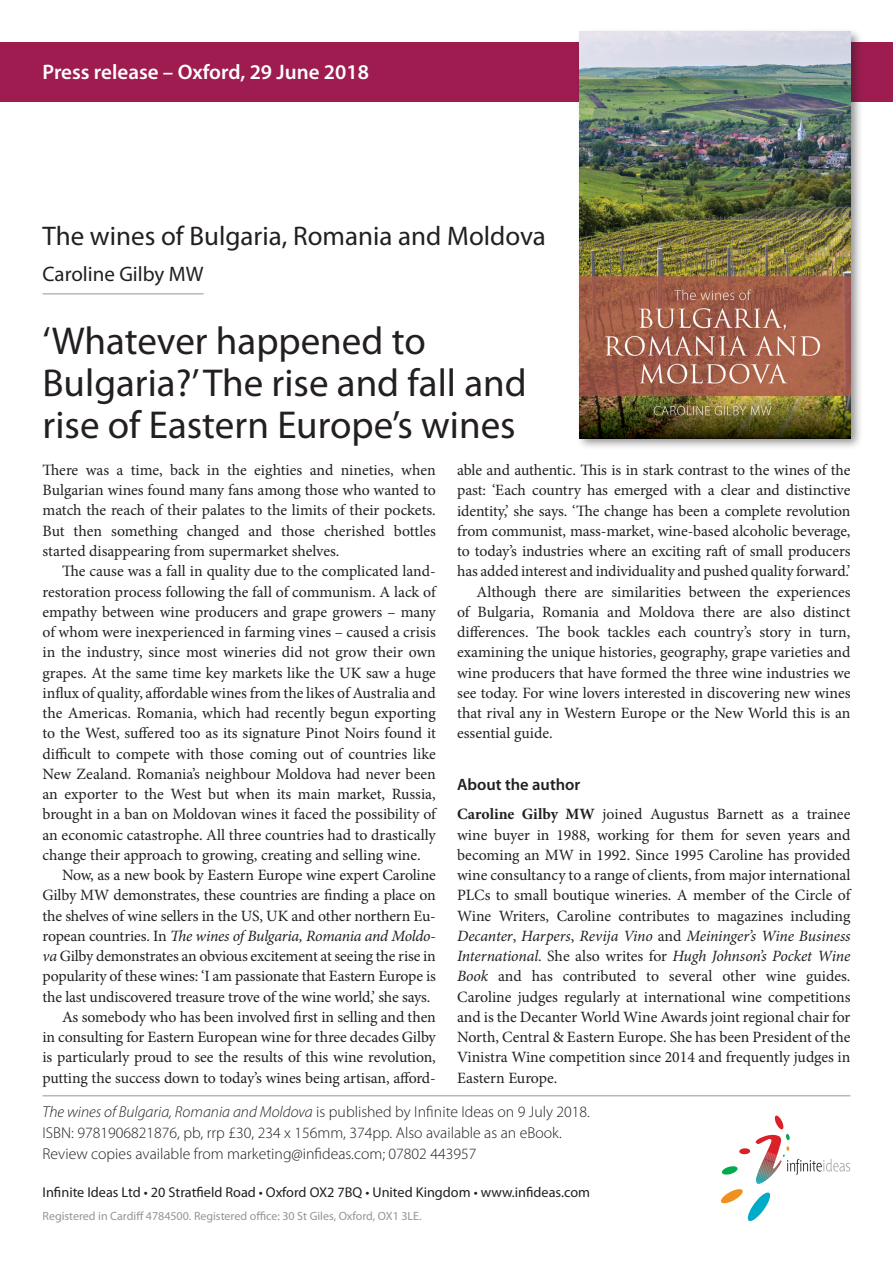
<style>
.page{position:relative;width:893px;height:1263px;background:#fff}
.page>*{position:absolute;margin:0;border:0;box-sizing:border-box;transform-origin:0 0}
.t1{font:39px/42px "Myriad Pro";color:#231f20}
.t2{font:27px "Myriad Pro";color:#231f20}
.t3{font:600 21px "Myriad Pro";color:#fff}
.t4{font:21px "Myriad Pro";color:#231f20}
.t5{font:600 16.5px "Myriad Pro";color:#231f20}
.t6{font:15.75px/20.2px "Minion Pro";letter-spacing:-.005em;color:#231f20;text-align:justify}
.t7{font:300 15.75px/21px "Myriad Pro";color:#231f20}
.t8{font:italic 15.75px "Minion Pro";letter-spacing:-.02em;color:#231f20}
.t9{font:14.25px "Myriad Pro";color:#231f20}
.t10{font:12px "Myriad Pro";color:#939598}
.s1{font-style:normal}
.s2{font-style:italic}
.s3{font-weight:700}
</style>
<div class="page">
<div style="left:0;top:43px;width:893px;height:59px;background:#9e1c50"></div>
<svg style="left:721px;top:1115px;width:129px;height:106px"></svg>
<div style="left:576px;top:28px;width:287px;height:423px;background:#231f20;opacity:.5"></div>
<img style="left:580px;top:32px;width:270px;height:406px">
<hr style="left:43px;top:293px;width:161px;height:1px;background:#939598">
<hr style="left:43px;top:1095px;width:807px;height:1px;background:#939598">
<h3 class="t3" style="left:43px;top:59px;width:328px">Press release – Oxford, 29 June 2018</h3>
<h2 class="t2" style="left:43px;top:219px;width:505px">The wines of Bulgaria, Romania and Moldova</h2>
<h3 class="t4" style="left:43px;top:261px;width:163px">Caroline Gilby MW</h3>
<h1 class="t1" style="left:43px;top:319px;width:486px">‘Whatever happened to<br>Bulgaria?’ The rise and fall and rise of Eastern Europe’s wines</h1>
<p class="t6" style="left:43px;top:460px;width:395px">There was a time, back in the eighties and nineties, when Bulgarian wines found many fans among those who wanted to match the reach of their palates to the limits of their pockets.<br>But then something changed and those cherished bottles started disappearing from supermarket shelves.</p>
<p class="t6" style="left:62px;top:561px;width:375px">The cause was a fall in quality due to the complicated land-</p>
<p class="t6" style="left:43px;top:581px;width:395px">restoration process following the fall of communism. A lack of</p>
<p class="t6" style="left:43px;top:602px;width:395px">empathy between wine producers and grape growers – many</p>
<p class="t6" style="left:43px;top:622px;width:395px">of whom were inexperienced in farming vines – caused a crisis</p>
<p class="t6" style="left:43px;top:642px;width:395px">in the industry, since most wineries did not grow their own</p>
<p class="t6" style="left:43px;top:662px;width:395px">grapes. At the same time key markets like the UK saw a huge</p>
<p class="t6" style="left:43px;top:683px;width:395px">influx of quality, affordable wines from the likes of Australia and</p>
<p class="t6" style="left:43px;top:703px;width:395px">the Americas. Romania, which had recently begun exporting</p>
<p class="t6" style="left:43px;top:723px;width:395px">to the West, suffered too as its signature Pinot Noirs found it</p>
<p class="t6" style="left:43px;top:743px;width:395px">difficult to compete with those coming out of countries like</p>
<p class="t6" style="left:43px;top:764px;width:395px">New Zealand. Romania’s neighbour Moldova had never been</p>
<p class="t6" style="left:43px;top:784px;width:395px">an exporter to the West but when its main market, Russia,</p>
<p class="t6" style="left:43px;top:804px;width:395px">brought in a ban on Moldovan wines it faced the possibility of</p>
<p class="t6" style="left:43px;top:824px;width:395px">an economic catastrophe. All three countries had to drastically</p>
<p class="t6" style="left:43px;top:845px;width:380px">change their approach to growing, creating and selling wine.</p>
<p class="t6" style="left:62px;top:865px;width:375px">Now, as a new book by Eastern Europe wine expert Caroline</p>
<p class="t6" style="left:43px;top:885px;width:395px">Gilby MW demonstrates, these countries are finding a place on</p>
<p class="t6" style="left:43px;top:905px;width:395px">the shelves of wine sellers in the US, UK and other northern Eu-</p>
<p class="t8" style="left:43px;top:925px;width:395px"><span class="s1">ropean countries. In</span> The wines of Bulgaria, Romania and Moldo-</p>
<p class="t6" style="left:43px;top:946px;width:395px"><span class="s2">va</span> Gilby demonstrates an obvious excitement at seeing the rise in</p>
<p class="t6" style="left:43px;top:966px;width:395px">popularity of these wines: ‘I am passionate that Eastern Europe is</p>
<p class="t6" style="left:43px;top:986px;width:389px">the last undiscovered treasure trove of the wine world,’ she says.</p>
<p class="t6" style="left:62px;top:1007px;width:375px">As somebody who has been involved first in selling and then</p>
<p class="t6" style="left:43px;top:1027px;width:395px">in consulting for Eastern European wine for three decades Gilby</p>
<p class="t6" style="left:43px;top:1047px;width:395px">is particularly proud to see the results of this wine revolution,</p>
<p class="t6" style="left:43px;top:1067px;width:395px">putting the success down to today’s wines being artisan, afford-</p>
<p class="t6" style="left:457px;top:460px;width:395px">able and authentic. This is in stark contrast to the wines of the</p>
<p class="t6" style="left:457px;top:480px;width:395px">past: ‘Each country has emerged with a clear and distinctive</p>
<p class="t6" style="left:457px;top:500px;width:395px">identity,’ she says. ‘The change has been a complete revolution</p>
<p class="t6" style="left:457px;top:521px;width:395px">from communist, mass-market, wine-based alcoholic beverage,</p>
<p class="t6" style="left:457px;top:541px;width:395px">to today’s industries where an exciting raft of small producers</p>
<p class="t6" style="left:457px;top:561px;width:395px">has added interest and individuality and pushed quality forward.’</p>
<p class="t6" style="left:477px;top:582px;width:375px">Although there are similarities between the experiences</p>
<p class="t6" style="left:457px;top:602px;width:395px">of Bulgaria, Romania and Moldova there are also distinct</p>
<p class="t6" style="left:457px;top:622px;width:395px">differences. The book tackles each country’s story in turn,</p>
<p class="t6" style="left:457px;top:642px;width:395px">examining the unique histories, geography, grape varieties and</p>
<p class="t6" style="left:457px;top:663px;width:395px">wine producers that have formed the three wine industries we</p>
<p class="t6" style="left:457px;top:683px;width:395px">see today. For wine lovers interested in discovering new wines</p>
<p class="t6" style="left:457px;top:703px;width:395px">that rival any in Western Europe or the New World this is an</p>
<p class="t6" style="left:457px;top:723px;width:97px">essential guide.</p>
<p class="t5" style="left:457px;top:774px;width:125px">About the author</p>
<p class="t6" style="left:457px;top:804px;width:395px"><span class="s3">Caroline Gilby MW</span> joined Augustus Barnett as a trainee wine buyer in 1988, working for them for seven years and becoming an MW in 1992. Since 1995 Caroline has provided wine consultancy to a range of clients, from major international PLCs to small boutique wineries. A member of the Circle of Wine Writers, Caroline contributes to magazines including <span class="s2">Decanter</span>, <span class="s2">Harpers</span>, <span class="s2">Revija Vino</span> and <span class="s2">Meininger’s Wine Business International</span>. She also writes for <span class="s2">Hugh Johnson’s Pocket Wine Book</span> and has contributed to several other wine guides.<br>Caroline judges regularly at international wine competitions and is the Decanter World Wine Awards joint regional chair for North, Central &amp; Eastern Europe. She has been President of the Vinistra Wine competition since 2014 and frequently judges in Eastern Europe.</p>
<p class="t7" style="left:43px;top:1102px;width:549px"><span class="s2">The wines of Bulgaria, Romania and Moldova</span> is published by Infinite Ideas on 9 July 2018.<br>ISBN: 9781906821876, pb, rrp £30, 234 x 156mm, 374pp. Also available as an eBook.<br>Review copies available from marketing@infideas.com; 07802 443957</p>
<p class="t9" style="left:43px;top:1183px;width:549px">Infinite Ideas Ltd • 20 Stratfield Road • Oxford OX2 7BQ • United Kingdom • www.infideas.com</p>
<p class="t10" style="left:43px;top:1209px;width:381px">Registered in Cardiff 4784500. Registered office: 30 St Giles, Oxford, OX1 3LE.</p>
</div>
